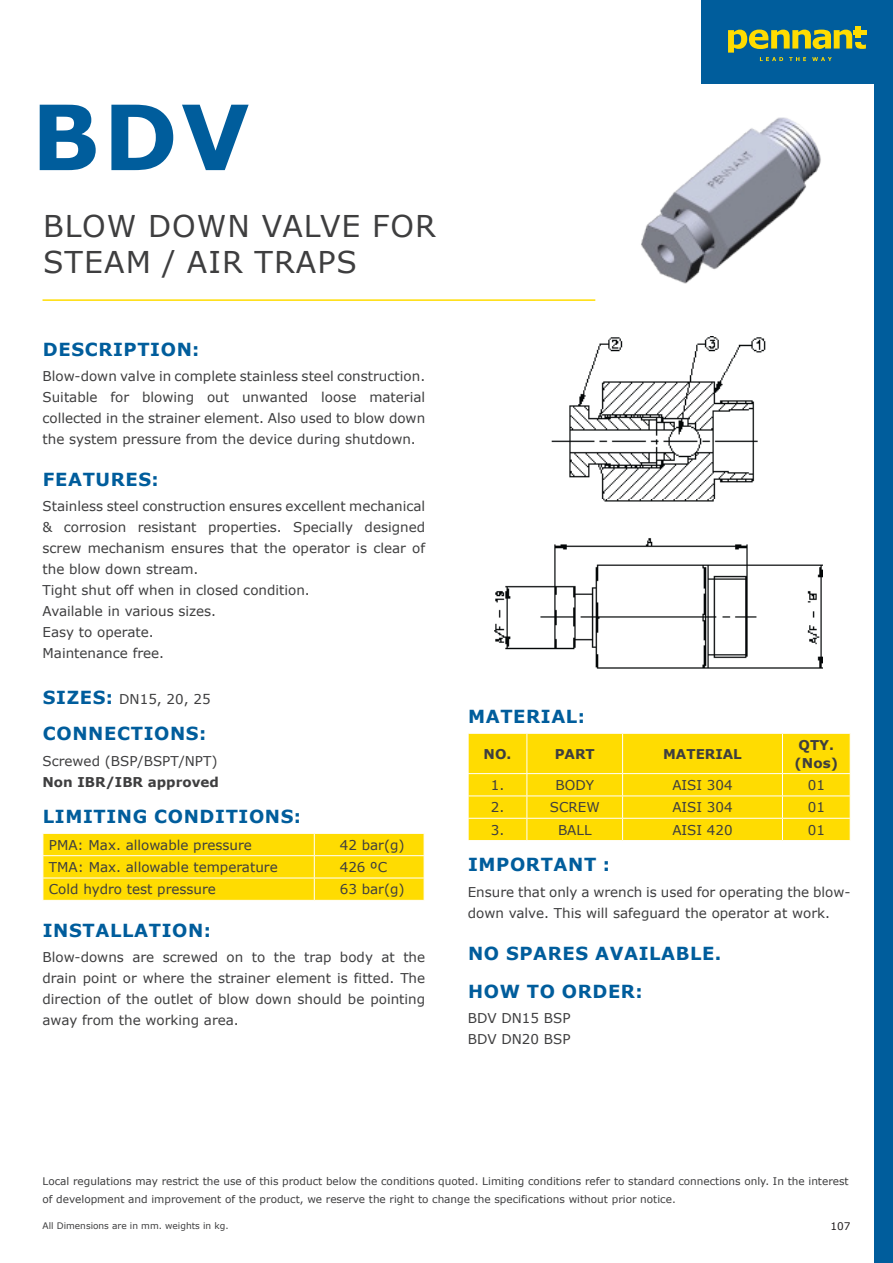
<style>
.page{position:relative;width:893px;height:1263px;background:#fff}
.page>*{position:absolute;margin:0;border:0;box-sizing:border-box;transform-origin:0 0}
.t1{font:700 90px "Verdana";color:#005d9c}
.t2{font:30px/36px "Verdana";letter-spacing:.035em;color:#3e3e3f}
.t3{font:700 18px/38px "Verdana";letter-spacing:.035em;color:#005d9c}
.t4{font:13.5px/21px "Verdana";color:#3e3e3f;text-align:justify}
.t5{font:700 13.5px "Verdana";color:#3e3e3f}
.t6{font:10.5px/18px "Verdana";color:#3e3e3f}
.t7{font:10.5px "Verdana";color:#231f20}
.t8{font:9px "Verdana";color:#3e3e3f}
.s1{font-weight:700;font-size:18px;color:#005d9c}
</style>
<div class="page">
<div style="left:875px;top:0;width:18px;height:1263px;background:#005d9c"></div>
<div style="left:702px;top:0;width:191px;height:84px;background:#005d9c"></div>
<div style="left:853px;top:30px;width:14px;height:5px;background:#ffdc01"></div>
<div style="left:855px;top:26px;width:6px;height:12px;background:#ffdc01"></div>
<svg style="left:728px;top:30px;width:138px;height:31px"></svg>
<hr style="left:43px;top:299px;width:552px;height:2px;background:#ffdc01">
<svg style="left:43px;top:833px;width:382px;height:67px"></svg>
<svg style="left:468px;top:733px;width:383px;height:107px"></svg>
<img style="left:641px;top:117px;width:180px;height:167px">
<img style="left:494px;top:337px;width:329px;height:332px">
<p class="t1" style="left:31px;top:74px;width:220px">BDV</p>
<p class="t2" style="left:43px;top:208px;width:394px">BLOW DOWN VALVE FOR<br>STEAM / AIR TRAPS</p>
<p class="t3" style="left:43px;top:330px;width:158px">DESCRIPTION:</p>
<p class="t4" style="left:43px;top:365px;width:384px">Blow-down valve in complete stainless steel construction.<br>Suitable for blowing out unwanted loose material collected in the strainer element. Also used to blow down the system pressure from the device during shutdown.</p>
<p class="t3" style="left:43px;top:460px;width:117px">FEATURES:</p>
<p class="t4" style="left:43px;top:496px;width:384px">Stainless steel construction ensures excellent mechanical &amp; corrosion resistant properties. Specially designed screw mechanism ensures that the operator is clear of the blow down stream.</p>
<p class="t4" style="left:43px;top:580px;width:269px">Tight shut off when in closed condition.</p>
<p class="t4" style="left:43px;top:601px;width:175px">Available in various sizes.</p>
<p class="t4" style="left:43px;top:622px;width:113px">Easy to operate.</p>
<p class="t4" style="left:43px;top:643px;width:123px">Maintenance free.</p>
<p class="t4" style="left:43px;top:689px;width:169px"><span class="s1">SIZES:</span> DN15, 20, 25</p>
<p class="t3" style="left:43px;top:714px;width:165px">CONNECTIONS:</p>
<p class="t4" style="left:43px;top:750px;width:176px">Screwed (BSP/BSPT/NPT)</p>
<p class="t5" style="left:43px;top:772px;width:178px">Non IBR/IBR approved</p>
<p class="t3" style="left:43px;top:797px;width:260px">LIMITING CONDITIONS:</p>
<p class="t4" style="left:49px;top:834px;width:205px">PMA: Max. allowable pressure</p>
<p class="t4" style="left:340px;top:834px;width:66px">42 bar(g)</p>
<p class="t4" style="left:49px;top:856px;width:230px">TMA: Max. allowable temperature</p>
<p class="t4" style="left:340px;top:856px;width:49px">426 ºC</p>
<p class="t4" style="left:49px;top:879px;width:169px">Cold hydro test pressure</p>
<p class="t4" style="left:340px;top:879px;width:66px">63 bar(g)</p>
<p class="t3" style="left:43px;top:911px;width:170px">INSTALLATION:</p>
<p class="t4" style="left:43px;top:946px;width:384px">Blow-downs are screwed on to the trap body at the drain point or where the strainer element is fitted. The direction of the outlet of blow down should be pointing away from the working area.</p>
<p class="t3" style="left:468px;top:697px;width:118px">MATERIAL:</p>
<p class="t5" style="left:484px;top:744px;width:29px">NO.</p>
<p class="t5" style="left:555px;top:744px;width:42px">PART</p>
<p class="t5" style="left:663px;top:744px;width:80px">MATERIAL</p>
<p class="t5" style="left:799px;top:735px;width:37px">QTY.</p>
<p class="t5" style="left:795px;top:753px;width:45px">(Nos)</p>
<p class="t4" style="left:491px;top:774px;width:15px">1.</p>
<p class="t4" style="left:555px;top:774px;width:40px">BODY</p>
<p class="t4" style="left:672px;top:774px;width:62px">AISI 304</p>
<p class="t4" style="left:808px;top:774px;width:19px">01</p>
<p class="t4" style="left:491px;top:797px;width:15px">2.</p>
<p class="t4" style="left:550px;top:797px;width:51px">SCREW</p>
<p class="t4" style="left:672px;top:797px;width:62px">AISI 304</p>
<p class="t4" style="left:808px;top:797px;width:19px">01</p>
<p class="t4" style="left:491px;top:819px;width:15px">3.</p>
<p class="t4" style="left:558px;top:819px;width:35px">BALL</p>
<p class="t4" style="left:672px;top:819px;width:62px">AISI 420</p>
<p class="t4" style="left:808px;top:819px;width:19px">01</p>
<h3 class="t3" style="left:468px;top:845px;width:143px">IMPORTANT :</h3>
<p class="t4" style="left:468px;top:881px;width:384px">Ensure that only a wrench is used for operating the blow&shy;down valve. This will safeguard the operator at work.</p>
<h3 class="t3" style="left:468px;top:934px;width:255px">NO SPARES AVAILABLE.<br>HOW TO ORDER:</h3>
<p class="t4" style="left:468px;top:1007px;width:104px">BDV DN15 BSP<br>BDV DN20 BSP</p>
<p class="t6" style="left:43px;top:1172px;width:808px">Local regulations may restrict the use of this product below the conditions quoted. Limiting conditions refer to standard connections only. In the interest of development and improvement of the product, we reserve the right to change the specifications without prior notice.</p>
<p class="t8" style="left:43px;top:1219px;width:188px">All Dimensions are in mm. weights in kg.</p>
<p class="t7" style="left:830px;top:1219px;width:22px">107</p>
</div>
